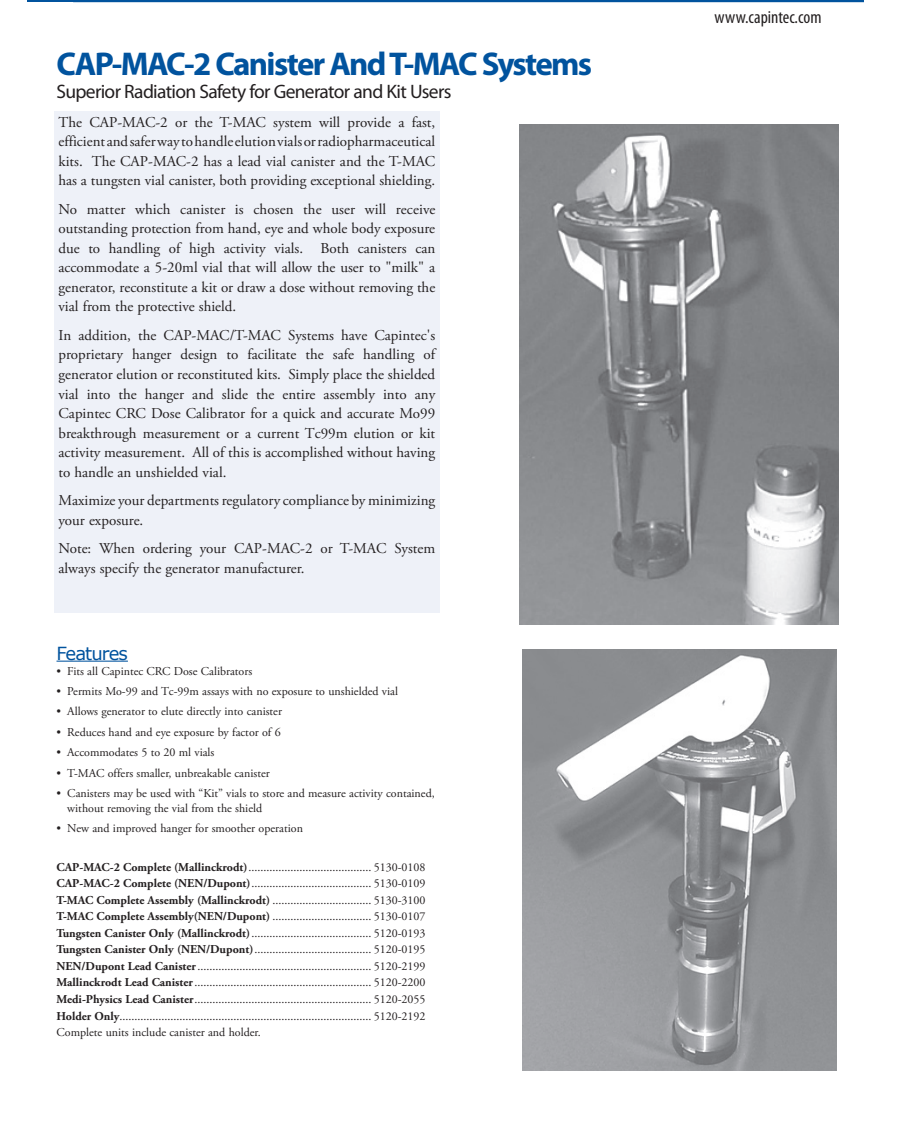
<style>
.page{position:relative;width:918px;height:1125px;background:#fff}
.page>*{position:absolute;margin:0;border:0;box-sizing:border-box;transform-origin:0 0}
.t1{font:700 33px "Myriad Pro";letter-spacing:-.05em;color:#01539e}
.t2{font:19.5px "Myriad Pro";letter-spacing:-.035em;color:#231f20}
.t3{font:condensed 18px "Myriad Pro";color:#231f20}
.t4{font:18px "Verdana";letter-spacing:-.05em;color:#01539e}
.t5{font:15px/19.5px "Adobe Garamond Pro";color:#231f20;text-align:justify}
.t6{font:12px/16.5px "Adobe Garamond Pro";color:#231f20}
.s1{font-weight:700}
</style>
<div class="page">
<hr style="left:27px;top:0;width:55px;height:2px;background:#01539e">
<hr style="left:73px;top:0;width:791px;height:2px;background:#01539e">
<img style="left:519px;top:125px;width:319px;height:499px">
<img style="left:522px;top:649px;width:315px;height:421px">
<div style="left:54px;top:111px;width:386px;height:501px;background:#eef1f8"></div>
<hr style="left:57px;top:660px;width:71px;height:1px;background:#01539e">
<h1 class="t1" style="left:57px;top:42px;width:537px">CAP-MAC-2 Canister And T-MAC Systems</h1>
<h2 class="t2" style="left:57px;top:79px;width:396px">Superior Radiation Safety for Generator and Kit Users</h2>
<p class="t5" style="left:58px;top:113px;width:378px">The CAP-MAC-2 or the T-MAC system will provide a fast, efficient and safer way to handle elution vials or radiopharmaceutical kits. The CAP-MAC-2 has a lead vial canister and the T-MAC has a tungsten vial canister, both providing exceptional shielding.</p>
<p class="t5" style="left:58px;top:200px;width:379px">No matter which canister is chosen the user will receive outstanding protection from hand, eye and whole body exposure due to handling of high activity vials. Both canisters can accommodate a 5-20ml vial that will allow the user to "milk" a generator, reconstitute a kit or draw a dose without removing the vial from the protective shield.</p>
<p class="t5" style="left:58px;top:326px;width:378px">In addition, the CAP-MAC/T-MAC Systems have Capintec's proprietary hanger design to facilitate the safe handling of generator elution or reconstituted kits. Simply place the shielded vial into the hanger and slide the entire assembly into any Capintec CRC Dose Calibrator for a quick and accurate Mo99 breakthrough measurement or a current Tc99m elution or kit activity measurement. All of this is accomplished without having to handle an unshielded vial.</p>
<p class="t5" style="left:58px;top:491px;width:378px">Maximize your departments regulatory compliance by minimizing your exposure.</p>
<p class="t5" style="left:58px;top:539px;width:378px">Note: When ordering your CAP-MAC-2 or T-MAC System always specify the generator manufacturer.</p>
<h3 class="t4" style="left:57px;top:641px;width:73px">Features</h3>
<p class="t6" style="left:57px;top:662px;width:197px">• Fits all Capintec CRC Dose Calibrators</p>
<p class="t6" style="left:57px;top:683px;width:343px">• Permits Mo-99 and Tc-99m assays with no exposure to unshielded vial</p>
<p class="t6" style="left:57px;top:703px;width:227px">• Allows generator to elute directly into canister</p>
<p class="t6" style="left:57px;top:724px;width:226px">• Reduces hand and eye exposure by factor of 6</p>
<p class="t6" style="left:57px;top:744px;width:159px">• Accommodates 5 to 20 ml vials</p>
<p class="t6" style="left:57px;top:764px;width:215px">• T-MAC offers smaller, unbreakable canister</p>
<p class="t6" style="left:67px;top:786px;width:369px;line-height:15px;text-indent:-11px">• Canisters may be used with “Kit” vials to store and measure activity contained, without removing the vial from the shield</p>
<p class="t6" style="left:57px;top:820px;width:248px">• New and improved hanger for smoother operation</p>
<p class="t6" style="left:57px;top:859px;width:370px;text-align:justify"><span class="s1">CAP-MAC-2 Complete (Mallinckrodt)</span>......................................... 5130-0108<br><span class="s1">CAP-MAC-2 Complete (NEN/Dupont)</span>........................................ 5130-0109<br><span class="s1">T-MAC Complete Assembly (Mallinckrodt)</span> ................................. 5130-3100<br><span class="s1">T-MAC Complete Assembly(NEN/Dupont)</span> ................................. 5130-0107<br><span class="s1">Tungsten Canister Only (Mallinckrodt)</span>........................................ 5120-0193<br><span class="s1">Tungsten Canister Only (NEN/Dupont)</span>....................................... 5120-0195<br><span class="s1">NEN/Dupont Lead Canister</span>.......................................................... 5120-2199<br><span class="s1">Mallinckrodt Lead Canister</span>........................................................... 5120-2200<br><span class="s1">Medi-Physics Lead Canister</span>........................................................... 5120-2055</p>
<p class="t6" style="left:57px;top:1024px;width:206px">Complete units include canister and holder.</p>
<h3 class="t3" style="left:715px;top:7px;width:108px">www.capintec.com</h3>
</div>
